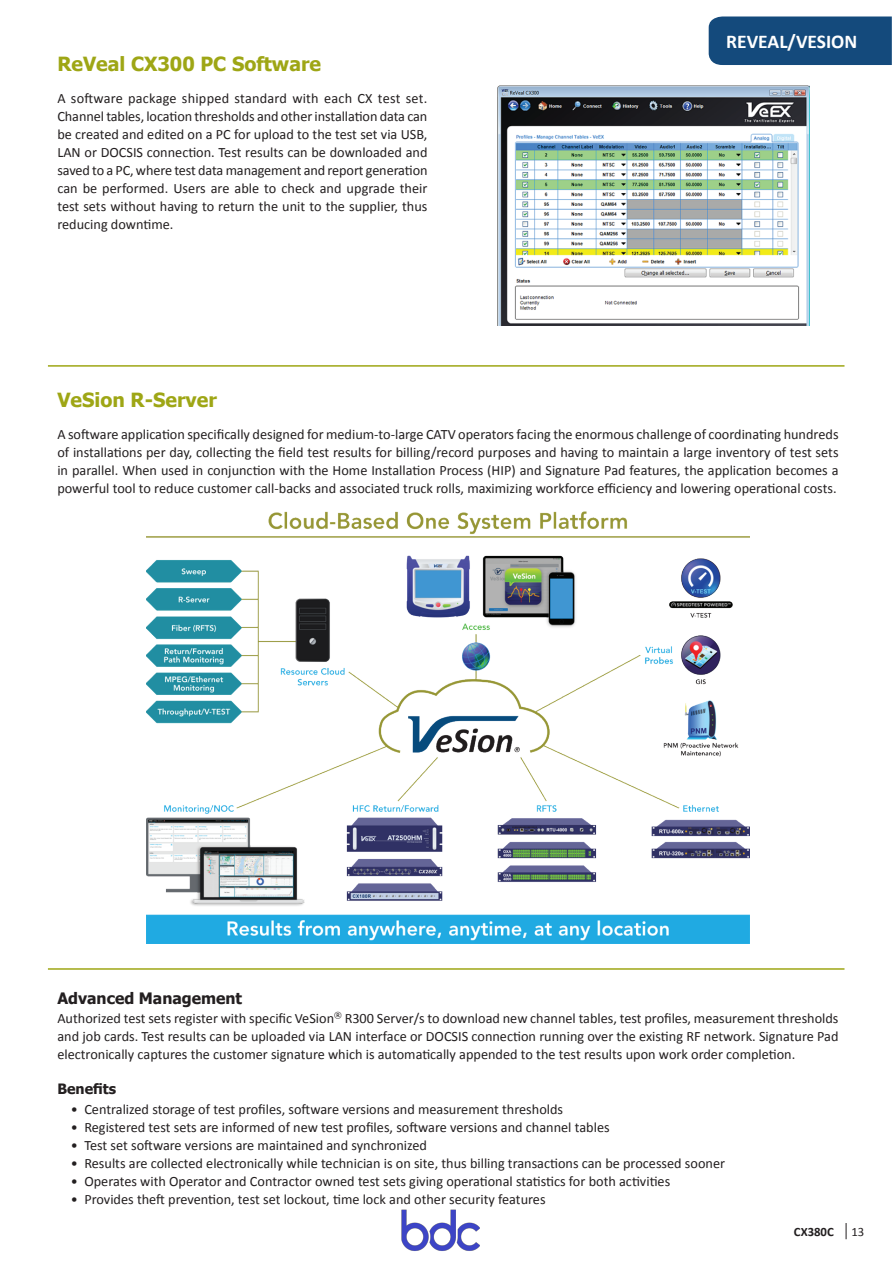
<style>
.page{position:relative;width:893px;height:1263px;background:#fff}
.page>*{position:absolute;margin:0;border:0;box-sizing:border-box;transform-origin:0 0}
.t1{font:700 19.5px "Tahoma";color:#9ea615}
.t2{font:700 19.5px "Calibri";color:#fff}
.t3{font:700 15.75px "Tahoma";color:#231f20}
.t4{font:14.25px/18px "Calibri";color:#231f20;text-align:justify}
.t5{font:700 14.25px "Tahoma";color:#231f20}
.t6{font:700 12.75px "Calibri";color:#231f20}
.t7{font:12.75px "Calibri";color:#231f20}
</style>
<div class="page">
<svg style="left:846px;top:1223px;width:1px;height:16px"></svg>
<hr style="left:48px;top:968px;width:796px;height:2px;background:#9ea615">
<div style="left:709px;top:17px;width:183px;height:48px;background:#144a7c"></div>
<img style="left:498px;top:85px;width:311px;height:240px">
<hr style="left:48px;top:365px;width:796px;height:2px;background:#9ea615">
<img style="left:146px;top:511px;width:604px;height:432px">
<img style="left:401px;top:1209px;width:79px;height:42px">
<h1 class="t1" style="left:57px;top:50px;width:265px">ReVeal CX300 PC Software</h1>
<p class="t4" style="left:57px;top:89px;width:372px">A software package shipped standard with each CX test set.<br>Channel tables, location thresholds and other installation data can be created and edited on a PC for upload to the test set via USB, LAN or DOCSIS connection. Test results can be downloaded and saved to a PC, where test data management and report generation can be performed. Users are able to check and upgrade their test sets without having to return the unit to the supplier, thus reducing downtime.</p>
<h1 class="t2" style="left:726px;top:29px;width:133px">REVEAL/VESION</h1>
<h1 class="t1" style="left:57px;top:386px;width:161px">VeSion R-Server</h1>
<p class="t4" style="left:57px;top:425px;width:783px">A software application specifically designed for medium-to-large CATV operators facing the enormous challenge of coordinating hundreds of installations per day, collecting the field test results for billing/record purposes and having to maintain a large inventory of test sets in parallel. When used in conjunction with the Home Installation Process (HIP) and Signature Pad features, the application becomes a powerful tool to reduce customer call-backs and associated truck rolls, maximizing workforce efficiency and lowering operational costs.</p>
<p class="t3" style="left:57px;top:987px;width:186px">Advanced Management</p>
<p class="t4" style="left:57px;top:1009px;width:783px">Authorized test sets register with specific VeSion<sup>®</sup> R300 Server/s to download new channel tables, test profiles, measurement thresholds and job cards. Test results can be uploaded via LAN interface or DOCSIS connection running over the existing RF network. Signature Pad electronically captures the customer signature which is automatically appended to the test results upon work order completion.</p>
<p class="t5" style="left:57px;top:1079px;width:60px">Benefits</p>
<p class="t4" style="left:71px;top:1100px;width:494px">• Centralized storage of test profiles, software versions and measurement thresholds</p>
<p class="t4" style="left:71px;top:1118px;width:540px">• Registered test sets are informed of new test profiles, software versions and channel tables</p>
<p class="t4" style="left:71px;top:1136px;width:358px">• Test set software versions are maintained and synchronized</p>
<p class="t4" style="left:71px;top:1154px;width:656px">• Results are collected electronically while technician is on site, thus billing transactions can be processed sooner</p>
<p class="t4" style="left:71px;top:1172px;width:601px">• Operates with Operator and Contractor owned test sets giving operational statistics for both activities</p>
<p class="t4" style="left:71px;top:1190px;width:476px">• Provides theft prevention, test set lockout, time lock and other security features</p>
<p class="t6" style="left:794px;top:1223px;width:41px">CX380C</p>
<p class="t7" style="left:851px;top:1223px;width:14px">13</p>
</div>
